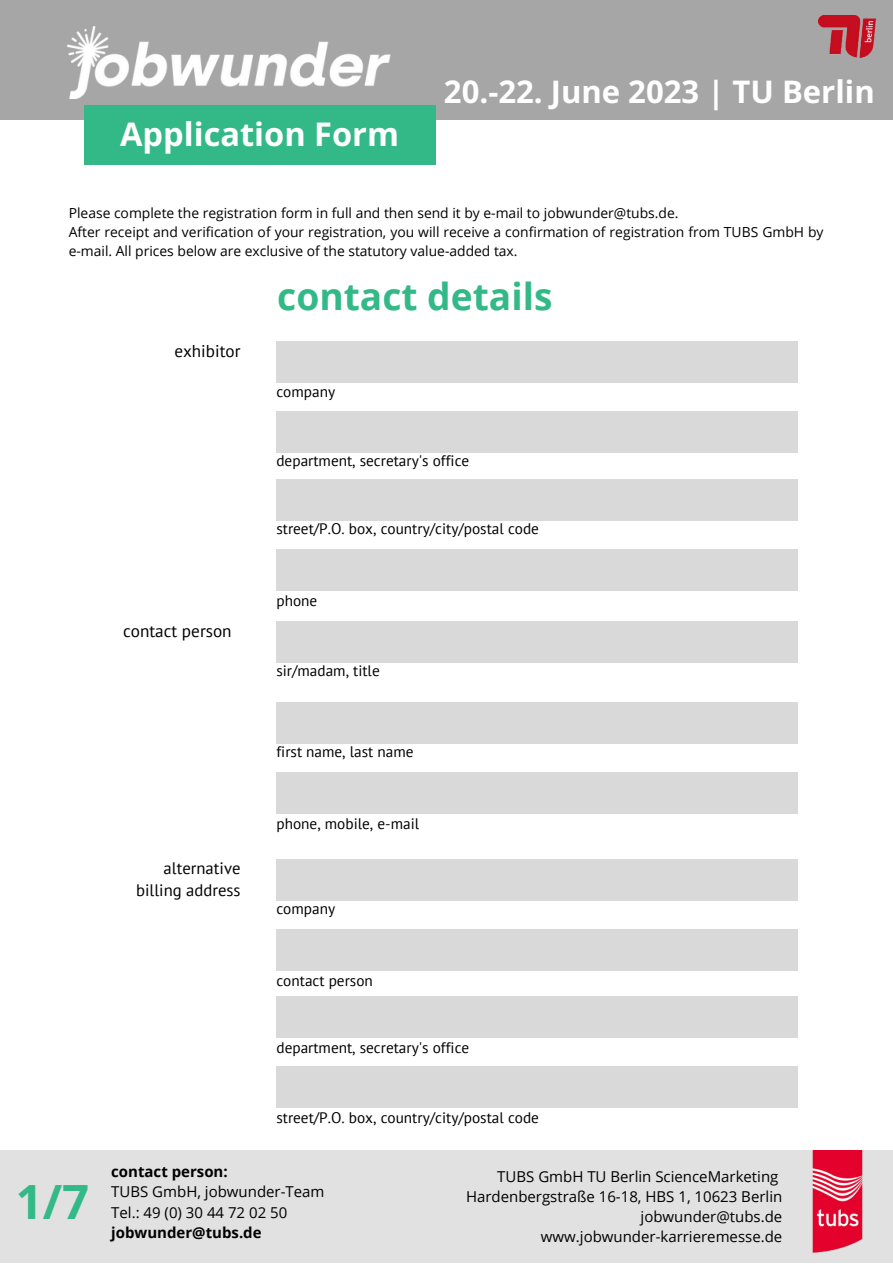
<style>
.page{position:relative;width:893px;height:1264px;background:#fff}
.page>*{position:absolute;margin:0;border:0;box-sizing:border-box;transform-origin:0 0}
.t1{font:700 47.25px "Open Sans";color:#33b987}
.t2{font:700 37.2px "Open Sans";color:#33b987}
.t3{font:700 32.55px "Open Sans";color:#fff}
.t4{font:700 31.05px "Open Sans";color:#fff}
.t5{font:17.1px "PT Sans";color:#000}
.t6{font:16.65px/22.2px "PT Sans";color:#000;text-align:right}
.t7{font:15.3px "PT Sans";color:#000}
.t8{font:15px/20.2px "Open Sans";color:#000}
.t9{font:700 15px "Open Sans";color:#000}
.t10{font:13.8px/19px "Open Sans";color:#000}
</style>
<div class="page">
<div style="left:0;top:0;width:892px;height:120px;background:#a6a6a6"></div>
<img style="left:818px;top:15px;width:57px;height:43px">
<img style="left:67px;top:27px;width:324px;height:72px">
<div style="left:84px;top:105px;width:351px;height:60px;background:#33b987"></div>
<div style="left:276px;top:341px;width:522px;height:42px;background:#d9d9d9"></div>
<div style="left:276px;top:411px;width:522px;height:42px;background:#d9d9d9"></div>
<div style="left:276px;top:479px;width:522px;height:41px;background:#d9d9d9"></div>
<div style="left:276px;top:548px;width:522px;height:42px;background:#d9d9d9"></div>
<div style="left:276px;top:621px;width:522px;height:41px;background:#d9d9d9"></div>
<div style="left:276px;top:702px;width:522px;height:41px;background:#d9d9d9"></div>
<div style="left:276px;top:772px;width:522px;height:41px;background:#d9d9d9"></div>
<div style="left:276px;top:859px;width:522px;height:41px;background:#d9d9d9"></div>
<div style="left:276px;top:928px;width:522px;height:42px;background:#d9d9d9"></div>
<div style="left:276px;top:996px;width:522px;height:42px;background:#d9d9d9"></div>
<div style="left:276px;top:1066px;width:522px;height:41px;background:#d9d9d9"></div>
<div style="left:0;top:1150px;width:892px;height:112px;background:#e1e1e1"></div>
<img style="left:812px;top:1150px;width:51px;height:103px">
<h3 class="t3" style="left:120px;top:111px;width:280px">Application Form</h3>
<h3 class="t4" style="left:444px;top:70px;width:432px">20.-22. June 2023 | TU Berlin</h3>
<p class="t10" style="left:69px;top:203px;width:756px">Please complete the registration form in full and then send it by e-mail to jobwunder@tubs.de.<br>After receipt and verification of your registration, you will receive a confirmation of registration from TUBS GmbH by e-mail. All prices below are exclusive of the statutory value-added tax.</p>
<h2 class="t2" style="left:277px;top:270px;width:277px">contact details</h2>
<p class="t5" style="left:174px;top:339px;width:68px">exhibitor</p>
<p class="t7" style="left:276px;top:381px;width:60px">company</p>
<p class="t7" style="left:276px;top:451px;width:194px">department, secretary's office</p>
<p class="t7" style="left:276px;top:518px;width:264px">street/P.O. box, country/city/postal code</p>
<p class="t5" style="left:123px;top:619px;width:110px">contact person</p>
<p class="t7" style="left:276px;top:590px;width:42px">phone</p>
<p class="t7" style="left:276px;top:660px;width:105px">sir/madam, title</p>
<p class="t6" style="left:136px;top:856px;width:106px">alternative billing address</p>
<p class="t7" style="left:276px;top:741px;width:139px">first name, last name</p>
<p class="t7" style="left:276px;top:813px;width:144px">phone, mobile, e-mail</p>
<p class="t7" style="left:276px;top:898px;width:60px">company</p>
<h1 class="t1" style="left:16px;top:1168px;width:75px">1/7</h1>
<p class="t7" style="left:276px;top:969px;width:98px">contact person</p>
<p class="t7" style="left:276px;top:1037px;width:194px">department, secretary's office</p>
<p class="t7" style="left:276px;top:1107px;width:264px">street/P.O. box, country/city/postal code</p>
<p class="t9" style="left:111px;top:1161px;width:118px">contact person:</p>
<p class="t8" style="left:111px;top:1181px;width:215px">TUBS GmbH, jobwunder-Team<br>Tel.: 49 (0) 30 44 72 02 50</p>
<p class="t9" style="left:111px;top:1221px;width:152px">jobwunder@tubs.de</p>
<p class="t8" style="left:466px;top:1165px;width:318px;text-align:right">TUBS GmbH TU Berlin ScienceMarketing Hardenbergstraße 16-18, HBS 1, 10623 Berlin jobwunder@tubs.de www.jobwunder-karrieremesse.de</p>
</div>
